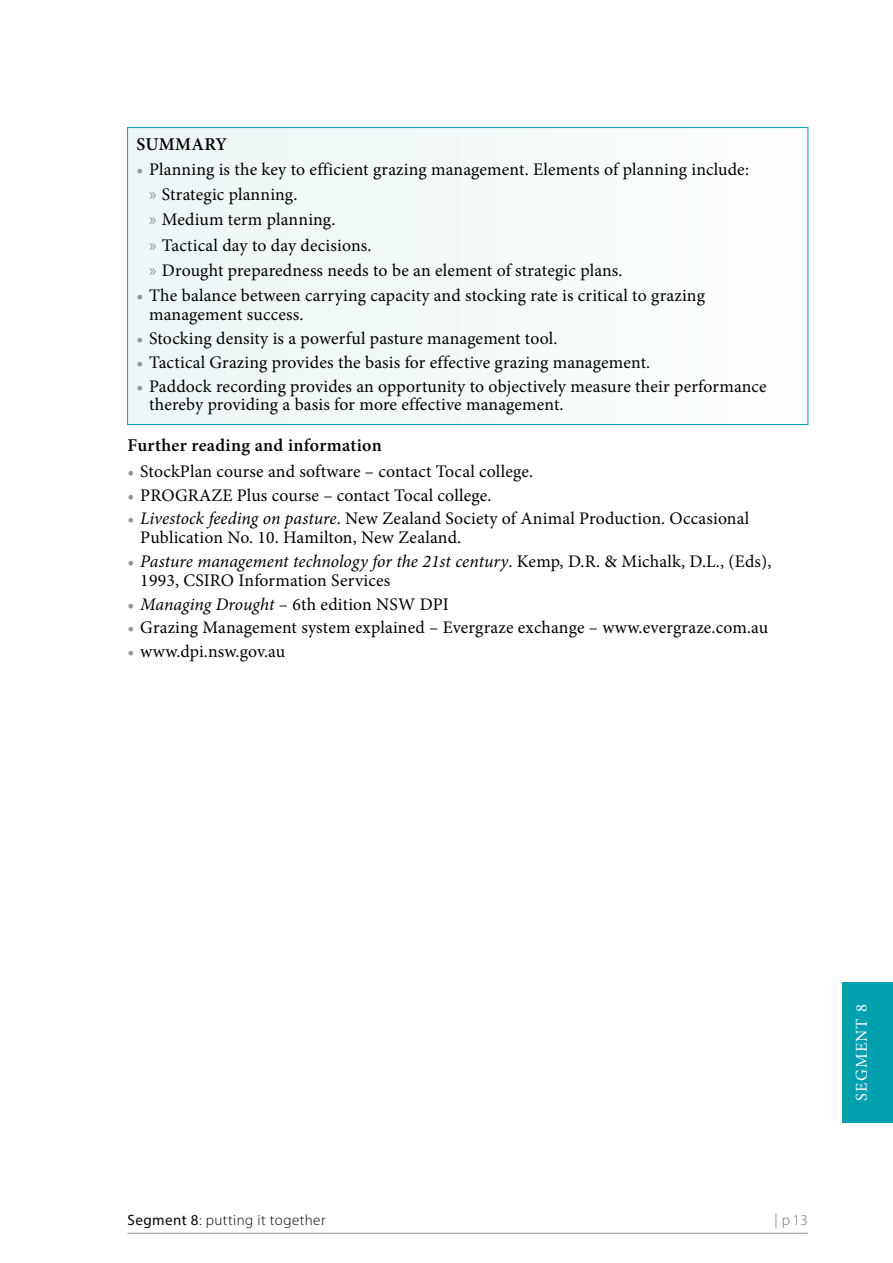
<style>
.page{position:relative;width:893px;height:1263px;background:#fff}
.page>*{position:absolute;margin:0;border:0;box-sizing:border-box;transform-origin:0 0}
.subhead_2{font:600 18px "Minion Pro";letter-spacing:.02em;color:#000}
.t1{font:17.7px/18.8px "Minion Pro";letter-spacing:.01em;color:#000}
.t2{font:16.5px "Minion Pro";letter-spacing:.07em;color:#fff}
.t3{font:300 15px "Myriad Pro";letter-spacing:.03em;color:#000}
.t4{font:300 15px "Myriad Pro";color:#6d6e71}
.s1{color:#939598}
.s2{font-family:"Myriad Pro";color:#939598}
.s3{font-style:italic}
.s4{font-weight:400}
</style>
<div class="page">
<hr style="left:128px;top:1233px;width:680px;height:1px;background:#939598">
<div style="left:842px;top:982px;width:51px;height:141px;background:#00a0af"></div>
<div style="left:128px;top:128px;width:680px;height:296px;background:#eef7f7"></div>
<p class="subhead_2" style="left:136px;top:131px;width:92px">SUMMARY</p>
<p class="t1" style="left:136px;top:160px;width:614px"><span class="s1">•</span> Planning is the key to efficient grazing management. Elements of planning include:</p>
<p class="t1" style="left:149px;top:185px;width:150px"><span class="s2">»</span> Strategic planning.</p>
<p class="t1" style="left:149px;top:210px;width:188px"><span class="s2">»</span> Medium term planning.</p>
<p class="t1" style="left:149px;top:236px;width:224px"><span class="s2">»</span> Tactical day to day decisions.</p>
<p class="t1" style="left:149px;top:261px;width:475px"><span class="s2">»</span> Drought preparedness needs to be an element of strategic plans.</p>
<p class="t1" style="left:149px;top:286px;width:557px;text-indent:-13px"><span class="s1">•</span> The balance between carrying capacity and stocking rate is critical to grazing management success.</p>
<p class="t1" style="left:136px;top:329px;width:422px"><span class="s1">•</span> Stocking density is a powerful pasture management tool.</p>
<p class="t1" style="left:136px;top:353px;width:515px"><span class="s1">•</span> Tactical Grazing provides the basis for effective grazing management.</p>
<p class="t1" style="left:149px;top:377px;width:619px;text-indent:-13px"><span class="s1">•</span> Paddock recording provides an opportunity to objectively measure their performance thereby providing a basis for more effective management.</p>
<p class="subhead_2" style="left:128px;top:433px;width:256px">Further reading and information</p>
<p class="t1" style="left:128px;top:462px;width:407px"><span class="s1">•</span> StockPlan course and software – contact Tocal college.</p>
<p class="t1" style="left:128px;top:486px;width:365px"><span class="s1">•</span> PROGRAZE Plus course – contact Tocal college.</p>
<p class="t1" style="left:140px;top:509px;width:610px;text-indent:-13px"><span class="s1">•</span> <span class="s3">Livestock feeding on pasture</span>. New Zealand Society of Animal Production. Occasional<br>Publication No. 10. Hamilton, New Zealand.</p>
<p class="t1" style="left:140px;top:552px;width:633px;text-indent:-13px"><span class="s1">•</span> <span class="s3">Pasture management technology for the 21st century</span>. Kemp, D.R. &amp; Michalk, D.L., (Eds),<br>1993, CSIRO Information Services</p>
<p class="t1" style="left:128px;top:595px;width:323px"><span class="s1">•</span> <span class="s3">Managing Drought</span> – 6th edition NSW DPI</p>
<p class="t1" style="left:128px;top:618px;width:642px"><span class="s1">•</span> Grazing Management system explained – Evergraze exchange – www.evergraze.com.au</p>
<p class="t1" style="left:128px;top:642px;width:159px"><span class="s1">•</span> www.dpi.nsw.gov.au</p>
<p class="t3" style="left:128px;top:1211px;width:199px"><span class="s4">Segment 8</span>: putting it together</p>
<p class="t4" style="left:774px;top:1211px;width:35px">| p13</p>
<p class="t2" style="left:850px;top:1100px;width:98px;rotate:-90deg">SEGMENT 8</p>
</div>
